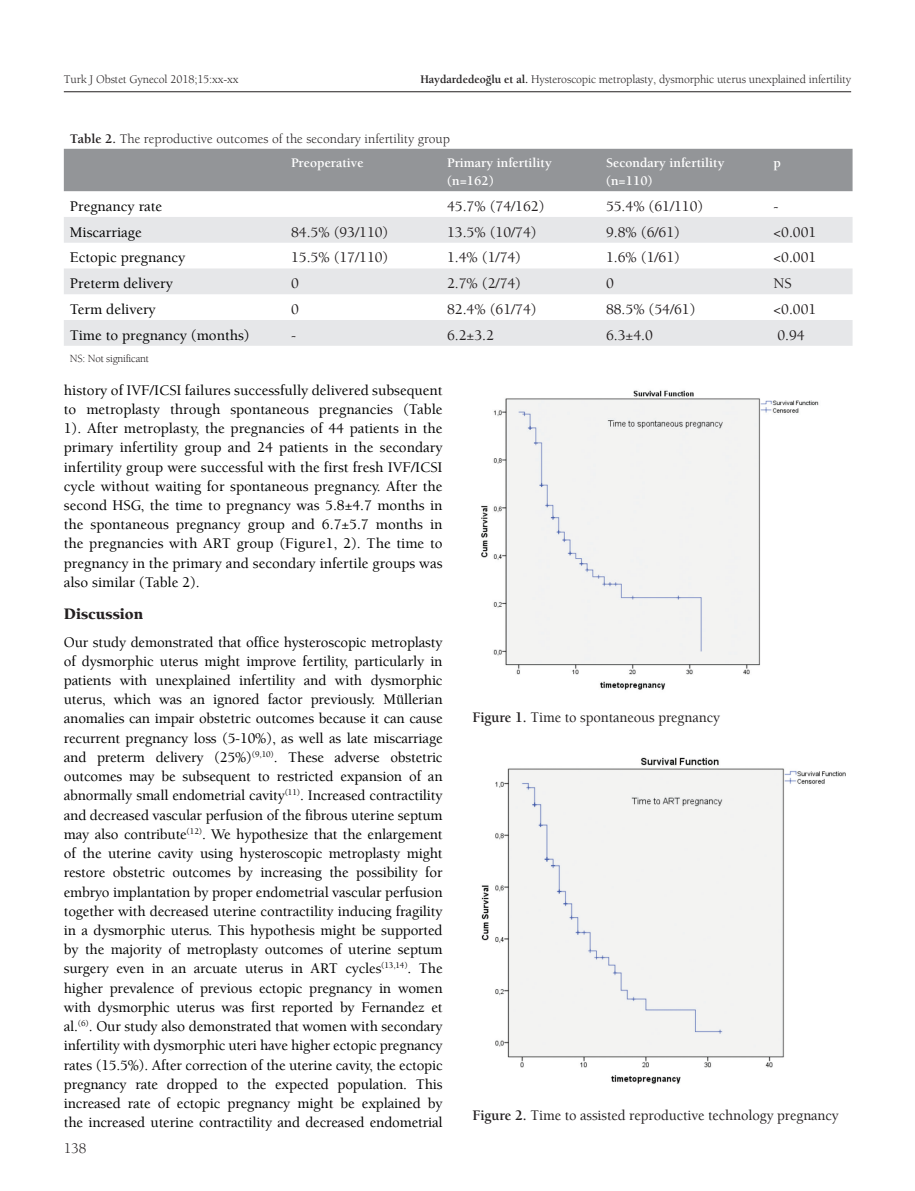
<style>
.page{position:relative;width:915px;height:1191px;background:#fff}
.page>*{position:absolute;margin:0;border:0;box-sizing:border-box;transform-origin:0 0}
.ARA-BASLIK{font:16.5px "Berkeley Black Tr";color:#231f20}
.YAZI{font:15px/19.2px "Berkeley Regular Tr";letter-spacing:-.01em;color:#000;text-align:justify}
.TABLO-YAZI{font:15px "Berkeley Regular Tr";color:#231f20}
.TABLO-YAZI-2{font:15px "Berkeley Regular Tr";color:#000}
.RESİM-ALTI{font:15px "Berkeley Regular Tr";letter-spacing:-.005em;color:#231f20;scale:.96 1}
.t1{font:15px "Berkeley Book Tr";color:#231f20}
.TABLO-ARA{font:700 13.5px/18px "Berkeley";color:#fff}
.TABLO-BASLIK{font:13.5px "Berkeley Book Tr";color:#231f20}
.t2{font:12px "Berkeley Book Tr";letter-spacing:-.01em;color:#231f20}
.TABLO-ALTI{font:11.25px "Berkeley Book Tr";letter-spacing:-.02em;color:#231f20}
.s1{font-family:"Berkeley Bold Tr"}
</style>
<div class="page">
<hr style="left:64px;top:91px;width:786px;height:1px;background:#231f20">
<div style="left:64px;top:149px;width:788px;height:42px;background:#939598"></div>
<svg style="left:64px;top:217px;width:788px;height:129px;fill:#e6e7e9"></svg>
<img style="left:481px;top:390px;width:338px;height:300px">
<img style="left:481px;top:757px;width:365px;height:327px">
<p class="t2" style="left:64px;top:72px;width:176px">Turk J Obstet Gynecol 2018;15:xx-xx</p>
<p class="t2" style="left:420px;top:72px;width:432px"><span class="s1">Haydardedeoğlu et al.</span> Hysteroscopic metroplasty, dysmorphic uterus unexplained infertility</p>
<p class="TABLO-BASLIK" style="left:70px;top:130px;width:381px"><span class="s1">Table 2.</span> The reproductive outcomes of the secondary infertility group</p>
<p class="TABLO-ARA" style="left:291px;top:154px;width:74px">Preoperative</p>
<p class="TABLO-ARA" style="left:447px;top:154px;width:106px">Primary infertility (n=162)</p>
<p class="TABLO-ARA" style="left:606px;top:154px;width:120px">Secondary infertility (n=110)</p>
<p class="TABLO-ARA" style="left:773px;top:154px;width:9px">p</p>
<p class="TABLO-YAZI-2" style="left:70px;top:197px;width:94px">Pregnancy rate</p>
<p class="TABLO-YAZI" style="left:447px;top:197px;width:99px">45.7% (74/162)</p>
<p class="TABLO-YAZI" style="left:606px;top:197px;width:99px">55.4% (61/110)</p>
<p class="TABLO-YAZI" style="left:773px;top:197px;width:6px">-</p>
<p class="TABLO-YAZI-2" style="left:70px;top:223px;width:73px">Miscarriage</p>
<p class="TABLO-YAZI" style="left:291px;top:223px;width:99px">84.5% (93/110)</p>
<p class="TABLO-YAZI" style="left:447px;top:223px;width:91px">13.5% (10/74)</p>
<p class="TABLO-YAZI" style="left:606px;top:223px;width:75px">9.8% (6/61)</p>
<p class="TABLO-YAZI" style="left:773px;top:223px;width:44px">&lt;0.001</p>
<p class="TABLO-YAZI-2" style="left:70px;top:249px;width:117px">Ectopic pregnancy</p>
<p class="TABLO-YAZI" style="left:291px;top:249px;width:99px">15.5% (17/110)</p>
<p class="TABLO-YAZI" style="left:447px;top:249px;width:75px">1.4% (1/74)</p>
<p class="TABLO-YAZI" style="left:606px;top:249px;width:75px">1.6% (1/61)</p>
<p class="TABLO-YAZI" style="left:773px;top:249px;width:44px">&lt;0.001</p>
<p class="TABLO-YAZI-2" style="left:70px;top:274px;width:105px">Preterm delivery</p>
<p class="TABLO-YAZI" style="left:291px;top:274px;width:9px">0</p>
<p class="TABLO-YAZI" style="left:447px;top:274px;width:75px">2.7% (2/74)</p>
<p class="TABLO-YAZI" style="left:606px;top:274px;width:9px">0</p>
<p class="TABLO-YAZI" style="left:773px;top:274px;width:20px">NS</p>
<p class="TABLO-YAZI-2" style="left:70px;top:300px;width:87px">Term delivery</p>
<p class="TABLO-YAZI" style="left:291px;top:300px;width:9px">0</p>
<p class="TABLO-YAZI" style="left:447px;top:300px;width:91px">82.4% (61/74)</p>
<p class="TABLO-YAZI" style="left:606px;top:300px;width:91px">88.5% (54/61)</p>
<p class="TABLO-YAZI" style="left:773px;top:300px;width:44px">&lt;0.001</p>
<p class="TABLO-YAZI-2" style="left:70px;top:326px;width:181px">Time to pregnancy (months)</p>
<p class="TABLO-YAZI" style="left:291px;top:326px;width:6px">-</p>
<p class="TABLO-YAZI" style="left:447px;top:326px;width:48px">6.2±3.2</p>
<p class="TABLO-YAZI" style="left:606px;top:326px;width:48px">6.3±4.0</p>
<p class="TABLO-YAZI" style="left:777px;top:326px;width:29px">0.94</p>
<p class="TABLO-ALTI" style="left:70px;top:352px;width:81px">NS: Not significant</p>
<p class="YAZI" style="left:64px;top:380px;width:380px">history of IVF/ICSI failures successfully delivered subsequent to metroplasty through spontaneous pregnancies (Table 1). After metroplasty, the pregnancies of 44 patients in the primary infertility group and 24 patients in the secondary infertility group were successful with the first fresh IVF/ICSI cycle without waiting for spontaneous pregnancy. After the second HSG, the time to pregnancy was 5.8±4.7 months in the spontaneous pregnancy group and 6.7±5.7 months in the pregnancies with ART group (Figure1, 2). The time to pregnancy in the primary and secondary infertile groups was also similar (Table 2).</p>
<p class="ARA-BASLIK" style="left:64px;top:603px;width:81px">Discussion</p>
<p class="YAZI" style="left:64px;top:632px;width:380px">Our study demonstrated that office hysteroscopic metroplasty of dysmorphic uterus might improve fertility, particularly in patients with unexplained infertility and with dysmorphic uterus, which was an ignored factor previously. Müllerian anomalies can impair obstetric outcomes because it can cause recurrent pregnancy loss (5-10%), as well as late miscarriage and preterm delivery (25%)<sup>(9,10)</sup>. These adverse obstetric outcomes may be subsequent to restricted expansion of an abnormally small endometrial cavity<sup>(11)</sup>. Increased contractility and decreased vascular perfusion of the fibrous uterine septum may also contribute<sup>(12)</sup>. We hypothesize that the enlargement of the uterine cavity using hysteroscopic metroplasty might restore obstetric outcomes by increasing the possibility for embryo implantation by proper endometrial vascular perfusion together with decreased uterine contractility inducing fragility in a dysmorphic uterus. This hypothesis might be supported by the majority of metroplasty outcomes of uterine septum surgery even in an arcuate uterus in ART cycles<sup>(13,14)</sup>. The higher prevalence of previous ectopic pregnancy in women with dysmorphic uterus was first reported by Fernandez et al.<sup>(6)</sup>. Our study also demonstrated that women with secondary infertility with dysmorphic uteri have higher ectopic pregnancy rates (15.5%). After correction of the uterine cavity, the ectopic pregnancy rate dropped to the expected population. This increased rate of ectopic pregnancy might be explained by the increased uterine contractility and decreased endometrial</p>
<p class="t1" style="left:64px;top:1139px;width:24px">138</p>
<p class="RESİM-ALTI" style="left:472px;top:708px;width:259px"><span class="s1">Figure 1.</span> Time to spontaneous pregnancy</p>
<p class="RESİM-ALTI" style="left:472px;top:1105px;width:383px"><span class="s1">Figure 2.</span> Time to assisted reproductive technology pregnancy</p>
</div>
